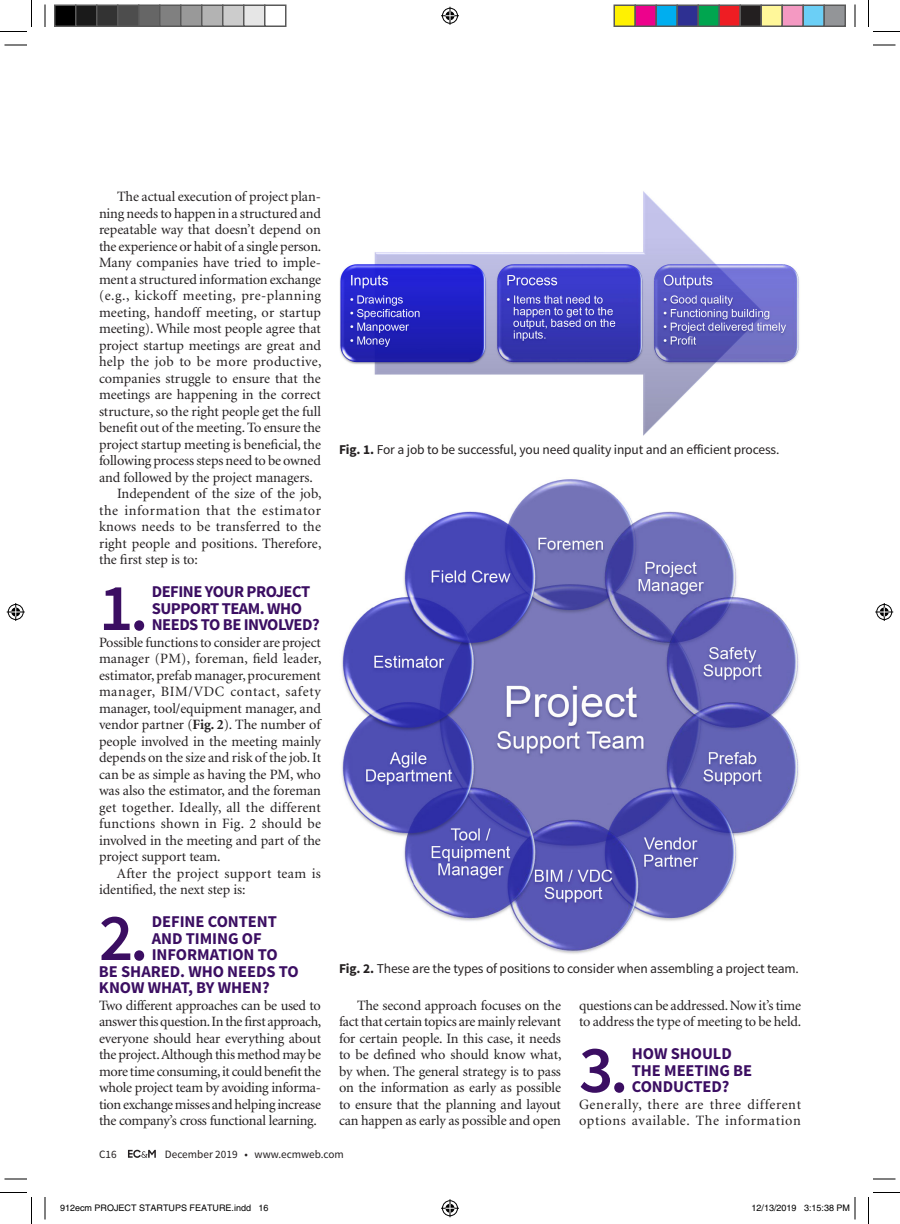
<style>
.page{position:relative;width:900px;height:1224px;background:#fff}
.page>*{position:absolute;margin:0;border:0;box-sizing:border-box;transform-origin:0 0}
.t1{font:600 66.9px "Source Sans Pro";color:#3b0e62}
.t2{font:700 16.5px/16.5px "Source Sans Pro";letter-spacing:-.005em;color:#3b0e62}
.t3{font:700 16.5px/16.5px "Source Sans Pro";letter-spacing:-.03em;color:#3b0e62}
.t4{font:14.25px/16.5px "Minion";letter-spacing:-.005em;color:#231f20;text-align:justify}
.t5{font:14.25px/16.5px "Minion";letter-spacing:.04em;color:#231f20}
.t6{font:14.25px/16.5px "Minion";letter-spacing:.015em;color:#231f20}
.t7{font:14.25px "Minion";letter-spacing:.03em;color:#231f20}
.t8{font:14.25px "Minion";letter-spacing:.045em;color:#231f20}
.t9{font:14.25px "Minion";letter-spacing:.025em;color:#231f20}
.t10{font:13.5px "Source Sans Pro";letter-spacing:-.01em;color:#231f20}
.t11{font:11.25px "Source Sans Pro";color:#231f20}
.t12{font:9px "Helvetica";color:#000}
.s1{font-weight:700}
</style>
<div class="page">
<svg style="left:128px;top:1150px;width:28px;height:8px"></svg>
<img style="left:342px;top:479px;width:457px;height:475px">
<img style="left:339px;top:191px;width:461px;height:245px">
<svg style="left:4px;top:45px;width:23px;height:1px"></svg>
<svg style="left:873px;top:45px;width:23px;height:1px"></svg>
<svg style="left:4px;top:1179px;width:23px;height:1px"></svg>
<svg style="left:873px;top:1179px;width:23px;height:1px"></svg>
<svg style="left:45px;top:4px;width:1px;height:23px"></svg>
<svg style="left:45px;top:1197px;width:1px;height:23px"></svg>
<svg style="left:855px;top:4px;width:1px;height:23px"></svg>
<svg style="left:0;top:0;width:32px;height:32px"></svg>
<svg style="left:0;top:1192px;width:32px;height:32px"></svg>
<svg style="left:868px;top:0;width:32px;height:32px"></svg>
<svg style="left:868px;top:1192px;width:32px;height:32px"></svg>
<svg style="left:441px;top:7px;width:18px;height:18px"></svg>
<svg style="left:441px;top:1199px;width:18px;height:18px"></svg>
<svg style="left:7px;top:603px;width:18px;height:18px"></svg>
<svg style="left:875px;top:603px;width:18px;height:18px"></svg>
<div style="left:55px;top:5px;width:21px;height:21px;background:#000"></div>
<div style="left:54px;top:4px;width:22px;height:23px;border:2px solid #595959"></div>
<div style="left:76px;top:5px;width:21px;height:21px;background:#1a1a1a"></div>
<div style="left:75px;top:4px;width:23px;height:23px;border:2px solid #595959"></div>
<div style="left:97px;top:5px;width:21px;height:21px;background:#333"></div>
<div style="left:96px;top:4px;width:22px;height:23px;border:2px solid #595959"></div>
<div style="left:118px;top:5px;width:21px;height:21px;background:#4d4d4d"></div>
<div style="left:117px;top:4px;width:23px;height:23px;border:2px solid #595959"></div>
<div style="left:139px;top:5px;width:21px;height:21px;background:#666"></div>
<div style="left:138px;top:4px;width:22px;height:23px;border:2px solid #595959"></div>
<div style="left:160px;top:5px;width:21px;height:21px;background:#808080"></div>
<div style="left:159px;top:4px;width:23px;height:23px;border:2px solid #595959"></div>
<div style="left:181px;top:5px;width:21px;height:21px;background:#999"></div>
<div style="left:180px;top:4px;width:22px;height:23px;border:2px solid #595959"></div>
<div style="left:202px;top:5px;width:21px;height:21px;background:#b3b3b3"></div>
<div style="left:201px;top:4px;width:23px;height:23px;border:2px solid #595959"></div>
<div style="left:223px;top:5px;width:21px;height:21px;background:#ccc"></div>
<div style="left:222px;top:4px;width:22px;height:23px;border:2px solid #595959"></div>
<div style="left:244px;top:5px;width:21px;height:21px;background:#e6e6e6"></div>
<div style="left:243px;top:4px;width:23px;height:23px;border:2px solid #595959"></div>
<div style="left:264px;top:4px;width:22px;height:23px;border:2px solid #595959"></div>
<div style="left:614px;top:5px;width:21px;height:21px;background:#fff101"></div>
<div style="left:614px;top:4px;width:22px;height:23px;border:2px solid #595959"></div>
<div style="left:635px;top:5px;width:21px;height:21px;background:#ed028c"></div>
<div style="left:634px;top:4px;width:23px;height:23px;border:2px solid #595959"></div>
<div style="left:656px;top:5px;width:21px;height:21px;background:#00aeef"></div>
<div style="left:656px;top:4px;width:22px;height:23px;border:2px solid #595959"></div>
<div style="left:677px;top:5px;width:21px;height:21px;background:#2e3092"></div>
<div style="left:676px;top:4px;width:23px;height:23px;border:2px solid #595959"></div>
<div style="left:698px;top:5px;width:21px;height:21px;background:#00a54f"></div>
<div style="left:698px;top:4px;width:22px;height:23px;border:2px solid #595959"></div>
<div style="left:719px;top:5px;width:21px;height:21px;background:#ee1d23"></div>
<div style="left:718px;top:4px;width:23px;height:23px;border:2px solid #595959"></div>
<div style="left:740px;top:5px;width:21px;height:21px;background:#231f20"></div>
<div style="left:740px;top:4px;width:22px;height:23px;border:2px solid #595959"></div>
<div style="left:761px;top:5px;width:21px;height:21px;background:#fff79a"></div>
<div style="left:760px;top:4px;width:23px;height:23px;border:2px solid #595959"></div>
<div style="left:782px;top:5px;width:21px;height:21px;background:#f499c2"></div>
<div style="left:782px;top:4px;width:22px;height:23px;border:2px solid #595959"></div>
<div style="left:803px;top:5px;width:21px;height:21px;background:#6bcff6"></div>
<div style="left:802px;top:4px;width:23px;height:23px;border:2px solid #595959"></div>
<div style="left:824px;top:5px;width:21px;height:21px;background:#939598"></div>
<div style="left:824px;top:4px;width:22px;height:23px;border:2px solid #595959"></div>
<svg style="left:854px;top:1197px;width:2px;height:23px"></svg>
<p class="t4" style="left:117px;top:189px;width:206px">The actual execution of project plan-</p>
<p class="t4" style="left:99px;top:205px;width:224px">ning needs to happen in a structured and</p>
<p class="t4" style="left:99px;top:222px;width:224px">repeatable way that doesn’t depend on</p>
<p class="t4" style="left:99px;top:238px;width:224px">the experience or habit of a single person.</p>
<p class="t4" style="left:99px;top:255px;width:224px">Many companies have tried to imple-</p>
<p class="t4" style="left:99px;top:271px;width:224px">ment a structured information exchange</p>
<p class="t7" style="left:99px;top:288px;width:224px">(e.g., kickoff meeting, pre-planning</p>
<p class="t4" style="left:99px;top:304px;width:224px">meeting, handoff meeting, or startup</p>
<p class="t4" style="left:99px;top:321px;width:224px">meeting). While most people agree that</p>
<p class="t4" style="left:99px;top:337px;width:224px">project startup meetings are great and</p>
<p class="t9" style="left:99px;top:354px;width:224px">help the job to be more productive,</p>
<p class="t4" style="left:99px;top:370px;width:223px">companies struggle to ensure that the</p>
<p class="t4" style="left:99px;top:387px;width:223px">meetings are happening in the correct</p>
<p class="t4" style="left:99px;top:403px;width:224px">structure, so the right people get the full</p>
<p class="t4" style="left:99px;top:420px;width:223px">benefit out of the meeting. To ensure the</p>
<p class="t4" style="left:99px;top:436px;width:224px">project startup meeting is beneficial, the</p>
<p class="t4" style="left:99px;top:453px;width:223px">following process steps need to be owned</p>
<p class="t4" style="left:99px;top:469px;width:215px">and followed by the project managers.</p>
<p class="t4" style="left:117px;top:486px;width:206px">Independent of the size of the job,</p>
<p class="t8" style="left:99px;top:503px;width:224px">the information that the estimator</p>
<p class="t4" style="left:99px;top:519px;width:224px">knows needs to be transferred to the</p>
<p class="t4" style="left:99px;top:535px;width:224px">right people and positions. Therefore,</p>
<p class="t4" style="left:99px;top:552px;width:100px">the first step is to:</p>
<h1 class="t1" style="left:99px;top:566px;width:51px">1.</h1>
<p class="t3" style="left:152px;top:584px;width:169px">DEFINE YOUR PROJECT<br>SUPPORT TEAM. WHO<br>NEEDS TO BE INVOLVED?</p>
<p class="t4" style="left:99px;top:634px;width:224px">Possible functions to consider are project manager (PM), foreman, field leader, estimator, prefab manager, procurement manager, BIM/VDC contact, safety manager, tool/equipment manager, and vendor partner (<span class="s1">Fig. 2</span>). The number of people involved in the meeting mainly depends on the size and risk of the job. It can be as simple as having the PM, who was also the estimator, and the foreman get together. Ideally, all the different functions shown in Fig. 2 should be involved in the meeting and part of the project support team.</p>
<p class="t6" style="left:99px;top:865px;width:223px;text-indent:18px">After the project support team is identified, the next step is:</p>
<h1 class="t1" style="left:99px;top:896px;width:51px">2.</h1>
<p class="t2" style="left:152px;top:914px;width:127px">DEFINE CONTENT</p>
<p class="t2" style="left:152px;top:930px;width:111px">AND TIMING OF</p>
<p class="t2" style="left:152px;top:947px;width:127px">INFORMATION TO</p>
<p class="t2" style="left:99px;top:963px;width:201px">BE SHARED. WHO NEEDS TO</p>
<p class="t2" style="left:99px;top:980px;width:172px">KNOW WHAT, BY WHEN?</p>
<p class="t4" style="left:99px;top:997px;width:224px">Two different approaches can be used to answer this question. In the first approach, everyone should hear everything about the project. Although this method may be more time consuming, it could benefit the whole project team by avoiding informa&shy;tion exchange misses and helping increase the company’s cross functional learning.</p>
<p class="t10" style="left:339px;top:442px;width:442px"><span class="s1">Fig. 1.</span> For a job to be successful, you need quality input and an efficient process.</p>
<p class="t10" style="left:339px;top:960px;width:462px"><span class="s1">Fig. 2.</span> These are the types of positions to consider when assembling a project team.</p>
<p class="t4" style="left:339px;top:997px;width:224px;text-indent:18px">The second approach focuses on the fact that certain topics are mainly relevant for certain people. In this case, it needs to be defined who should know what, by when. The general strategy is to pass on the information as early as possible to ensure that the planning and layout can happen as early as possible and open</p>
<p class="t4" style="left:579px;top:997px;width:224px">questions can be addressed. Now it’s time to address the type of meeting to be held.</p>
<h1 class="t1" style="left:579px;top:1028px;width:51px">3.</h1>
<p class="t2" style="left:632px;top:1046px;width:122px">HOW SHOULD<br>THE MEETING BE<br>CONDUCTED?</p>
<p class="t5" style="left:579px;top:1096px;width:224px">Generally, there are three different options available. The information</p>
<p class="t11" style="left:99px;top:1147px;width:19px">C16</p>
<p class="t11" style="left:165px;top:1147px;width:181px">December 2019 • www.ecmweb.com</p>
<p class="t12" style="left:60px;top:1202px;width:210px">912ecm PROJECT STARTUPS FEATURE.indd 16</p>
<p class="t12" style="left:752px;top:1202px;width:100px">12/13/2019 3:15:38 PM</p>
</div>
